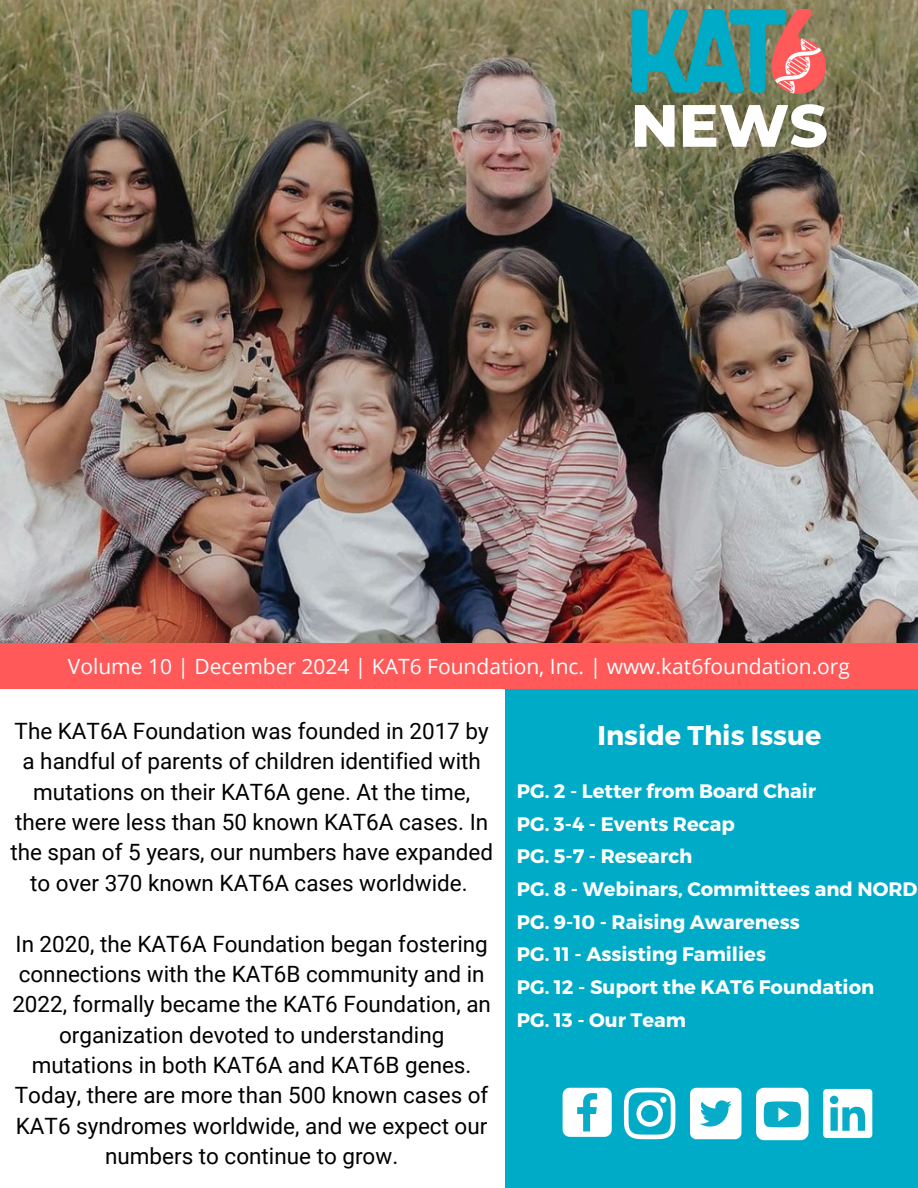
<style>
.page{position:relative;width:918px;height:1188px;background:#fff}
.page>*{position:absolute;margin:0;border:0;box-sizing:border-box;transform-origin:0 0}
.t1{font:800 59.55px "Montserrat";color:#fff}
.t2{font:700 27px "Montserrat";color:#fff}
.t3{font:22.5px/30.3px "Roboto";color:#000;text-align:center}
.t4{font:21px "Open Sans";color:#fff}
.t5{font:700 19.5px "Montserrat";color:#fff}
</style>
<div class="page">
<img style="left:0;top:0;width:918px;height:643px">
<div style="left:0;top:643px;width:918px;height:46px;background:#ff595a"></div>
<img style="left:632px;top:10px;width:194px;height:89px">
<div style="left:506px;top:689px;width:412px;height:499px;background:#00abc7"></div>
<svg style="left:624px;top:1088px;width:51px;height:51px"></svg>
<svg style="left:563px;top:1088px;width:49px;height:49px;background:#d1eff4"></svg>
<div style="left:690px;top:1088px;width:51px;height:51px;background:#fff;border-radius:6px"></div>
<svg style="left:700px;top:1100px;width:32px;height:27px"></svg>
<div style="left:823px;top:1089px;width:49px;height:49px;background:#fff;border-radius:4px"></div>
<svg style="left:830px;top:1096px;width:35px;height:35px"></svg>
<div style="left:756px;top:1088px;width:53px;height:52px;background:#fff;border-radius:8px"></div>
<svg style="left:764px;top:1101px;width:37px;height:26px"></svg>
<p class="t1" style="left:631px;top:89px;width:199px">NEWS</p>
<p class="t4" style="left:68px;top:651px;width:784px">Volume 10 | December 2024 | KAT6 Foundation, Inc. | www.kat6foundation.org</p>
<p class="t3" style="left:10px;top:716px;width:484px">The KAT6A Foundation was founded in 2017 by a handful of parents of children identified with mutations on their KAT6A gene. At the time, there were less than 50 known KAT6A cases. In the span of 5 years, our numbers have expanded to over 370 known KAT6A cases worldwide.</p>
<p class="t3" style="left:12px;top:929px;width:480px">In 2020, the KAT6A Foundation began fostering connections with the KAT6B community and in 2022, formally became the KAT6 Foundation, an organization devoted to understanding mutations in both KAT6A and KAT6B genes.<br>Today, there are more than 500 known cases of KAT6 syndromes worldwide, and we expect our numbers to continue to grow.</p>
<p class="t2" style="left:597px;top:718px;width:225px">Inside This Issue</p>
<h1 class="t5" style="left:517px;top:779px;width:301px">PG. 2 - Letter from Board Chair</h1>
<h3 class="t5" style="left:517px;top:811px;width:219px">PG. 3-4 - Events Recap</h3>
<h3 class="t5" style="left:517px;top:844px;width:177px">PG. 5-7 - Research</h3>
<h3 class="t5" style="left:517px;top:876px;width:402px">PG. 8 - Webinars, Committees and NORD</h3>
<h2 class="t5" style="left:517px;top:909px;width:284px">PG. 9-10 - Raising Awareness</h2>
<p class="t5" style="left:517px;top:942px;width:251px">PG. 11 - Assisting Families</p>
<p class="t5" style="left:517px;top:974px;width:359px">PG. 12 - Suport the KAT6 Foundation</p>
<p class="t5" style="left:517px;top:1007px;width:171px">PG. 13 - Our Team</p>
</div>
